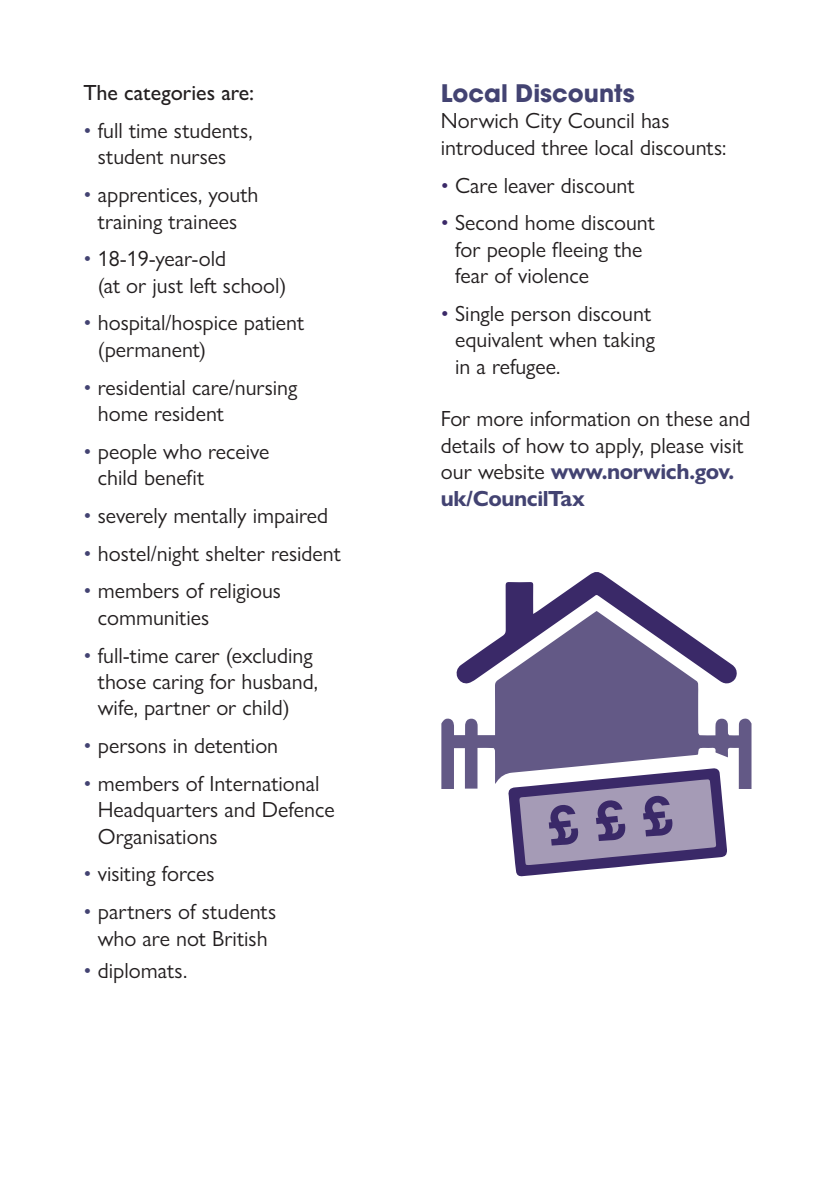
<style>
.page{position:relative;width:839px;height:1192px;background:#fff}
.page>*{position:absolute;margin:0;border:0;box-sizing:border-box;transform-origin:0 0}
.t1{font:700 24px "ITC Avant Garde Pro";color:#434372}
.t2{font:22px/26.4px "Gill Sans Nova";color:#231f20}
.t3{font:500 22px "Gill Sans Nova";color:#231f20}
.s1{color:#434372}
.s2{color:#3a2968}
.s3{font-weight:700;color:#434372}
</style>
<div class="page">
<svg style="left:441px;top:684px;width:310px;height:105px;fill:#635986"></svg>
<svg style="left:456px;top:572px;width:281px;height:112px"></svg>
<svg style="left:508px;top:768px;width:219px;height:108px"></svg>
<p class="t3" style="left:83px;top:79px;width:172px">The categories are:</p>
<p class="t2" style="left:83px;top:117px;width:171px;text-align:center"><span class="s1">•</span> full time students, student nurses</p>
<p class="t2" style="left:83px;top:181px;width:176px;text-align:center"><span class="s1">•</span> apprentices, youth training trainees</p>
<p class="t2" style="left:98px;top:245px;width:190px;text-indent:-14px"><span class="s1">•</span> 18-19-year-old<br>(at or just left school)</p>
<p class="t2" style="left:98px;top:309px;width:208px;text-indent:-14px"><span class="s1">•</span> hospital/hospice patient (permanent)</p>
<p class="t2" style="left:98px;top:374px;width:201px;text-indent:-14px"><span class="s1">•</span> residential care/nursing home resident</p>
<p class="t2" style="left:98px;top:438px;width:173px;text-indent:-14px"><span class="s1">•</span> people who receive child beneft</p>
<p class="t2" style="left:83px;top:502px;width:246px"><span class="s1">•</span> severely mentally impaired</p>
<p class="t2" style="left:83px;top:540px;width:259px"><span class="s1">•</span> hostel/night shelter resident</p>
<p class="t2" style="left:98px;top:577px;width:185px;text-indent:-14px"><span class="s1">•</span> members of religious communities</p>
<p class="t2" style="left:98px;top:641px;width:222px;text-indent:-14px"><span class="s1">•</span> full-time carer (excluding those caring for husband, wife, partner or child)</p>
<p class="t2" style="left:83px;top:732px;width:196px"><span class="s1">•</span> persons in detention</p>
<p class="t2" style="left:98px;top:770px;width:238px;text-indent:-14px"><span class="s1">•</span> members of International<br>Headquarters and Defence<br>Organisations</p>
<p class="t2" style="left:83px;top:860px;width:132px"><span class="s1">•</span> visiting forces</p>
<p class="t2" style="left:83px;top:898px;width:194px;text-align:center"><span class="s1">•</span> partners of students who are not British</p>
<p class="t2" style="left:83px;top:956px;width:105px"><span class="s1">•</span> diplomats.</p>
<h2 class="t1" style="left:441px;top:77px;width:195px">Local Discounts</h2>
<p class="t2" style="left:441px;top:107px;width:287px">Norwich City Council has introduced three local discounts:</p>
<p class="t2" style="left:441px;top:172px;width:195px"><span class="s2">•</span> Care leaver discount</p>
<p class="t2" style="left:455px;top:209px;width:201px;text-indent:-14px"><span class="s2">•</span> Second home discount for people feeing the fear of violence</p>
<p class="t2" style="left:455px;top:300px;width:201px;text-indent:-14px"><span class="s2">•</span> Single person discount equivalent when taking in a refugee.</p>
<p class="t2" style="left:441px;top:405px;width:311px">For more information on these and details of how to apply, please visit our website <span class="s3">www.norwich.gov. uk/CouncilTax</span></p>
</div>
